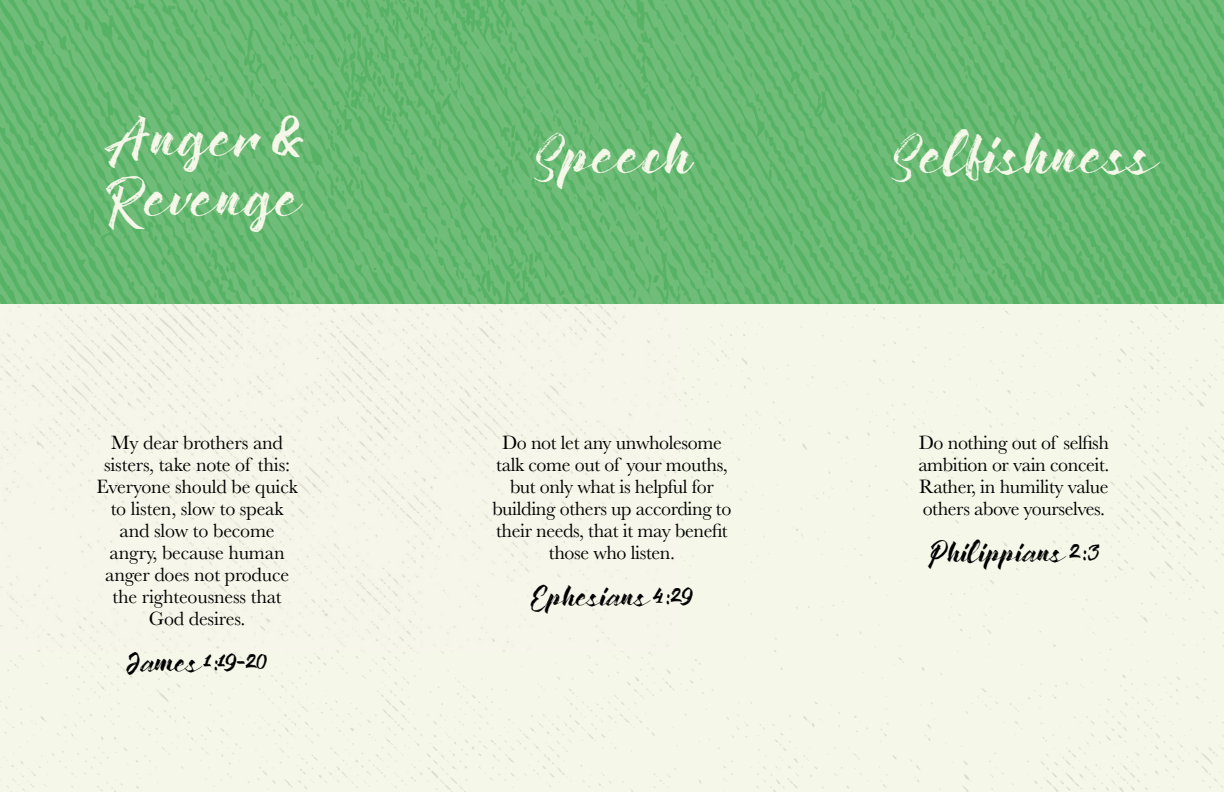
<style>
.page{position:relative;width:1224px;height:792px;background:#fff}
.page>*{position:absolute;margin:0;border:0;box-sizing:border-box;transform-origin:0 0}
.t1{font:40px/60px "Crasher Script";color:#f5f7e9}
.t2{font:20px/22px "Baskerville";letter-spacing:-.02em;color:#000;text-align:center}
.t3{font:20px "Crasher Script";letter-spacing:-.02em;color:#000}
</style>
<div class="page">
<img style="left:0;top:0;width:1224px;height:305px">
<div style="left:0;top:305px;width:1224px;height:487px;background:#f5f7e9"></div>
<h1 class="t1" style="left:104px;top:107px;width:197px">Anger &amp;<br>Revenge</h1>
<p class="t2" style="left:96px;top:432px;width:203px">My dear brothers and sisters, take note of this:<br>Everyone should be quick to listen, slow to speak and slow to become angry, because human anger does not produce the righteousness that<br>God desires.</p>
<p class="t3" style="left:127px;top:650px;width:143px">James 1:19-20</p>
<h1 class="t1" style="left:534px;top:124px;width:158px">Speech</h1>
<h1 class="t1" style="left:891px;top:124px;width:262px">Selfishness</h1>
<p class="t2" style="left:493px;top:432px;width:240px">Do not let any unwholesome talk come out of your mouths, but only what is helpful for building others up according to their needs, that it may benefit those who listen.</p>
<p class="t3" style="left:531px;top:584px;width:164px">Ephesians 4:29</p>
<p class="t2" style="left:918px;top:432px;width:193px;text-align:justify">Do nothing out of selfish ambition or vain conceit.<br>Rather, in humility value others above yourselves.</p>
<p class="t3" style="left:928px;top:540px;width:173px">Philippians 2:3</p>
</div>
